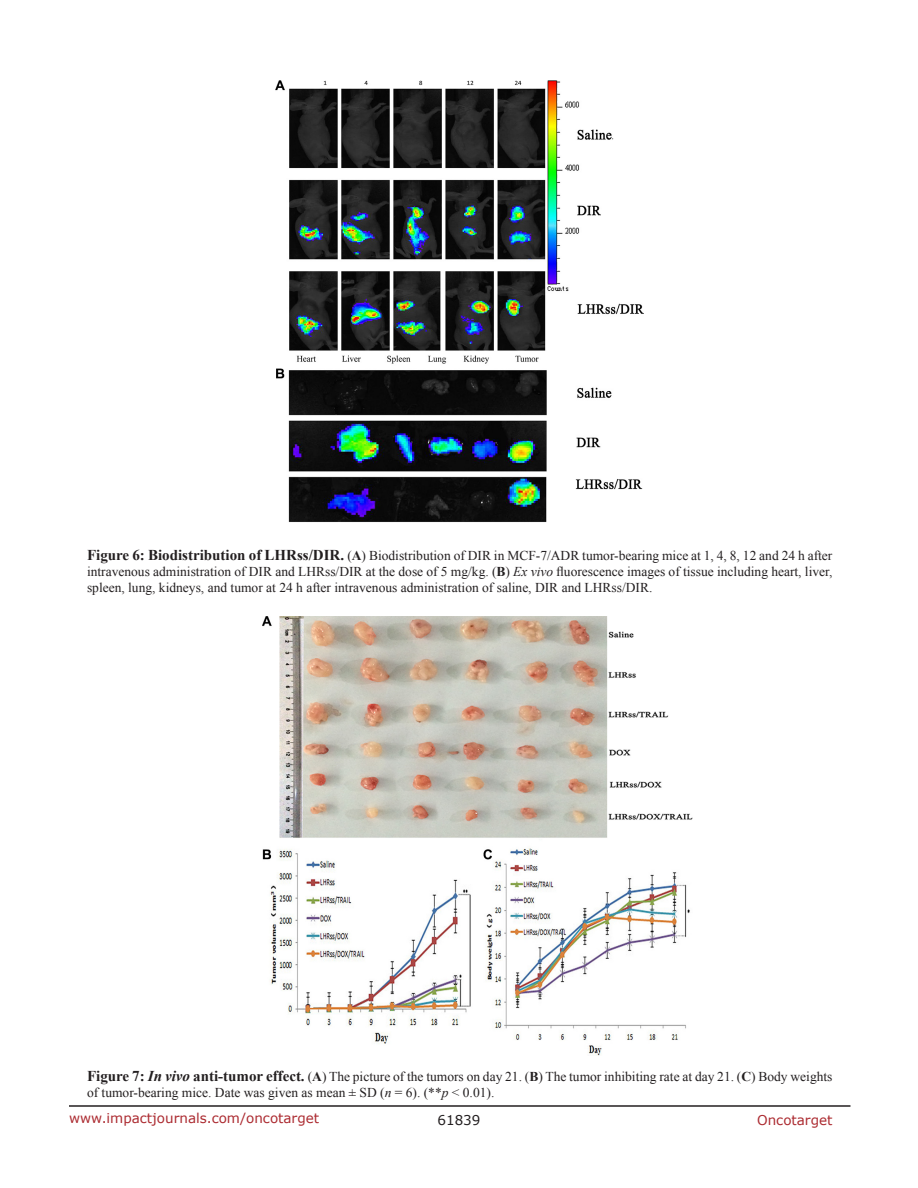
<style>
.page{position:relative;width:918px;height:1188px;background:#fff}
.page>*{position:absolute;margin:0;border:0;box-sizing:border-box;transform-origin:0 0}
.FigureText{font:13.5px/16.2px "Times New Roman";color:#231f20;text-align:justify}
.t1{font:13.5px "Verdana";color:#ac2b31}
.t2{font:13.5px "Verdana";color:#231f20}
.s1{font-weight:700;font-size:15px}
.s2{font-weight:700}
.s3{font-style:italic}
.s4{font-weight:700;font-style:italic;font-size:15px}
</style>
<div class="page">
<hr style="left:69px;top:1105px;width:781px;height:2px;background:#231f20">
<img style="left:276px;top:81px;width:368px;height:441px">
<img style="left:262px;top:616px;width:431px;height:440px">
<p class="FigureText" style="left:87px;top:547px;width:747px"><span class="s1">Figure 6: Biodistribution of LHRss/DIR.</span> (<span class="s2">A</span>) Biodistribution of DIR in MCF-7/ADR tumor-bearing mice at 1, 4, 8, 12 and 24 h after intravenous administration of DIR and LHRss/DIR at the dose of 5 mg/kg. (<span class="s2">B</span>) <span class="s3">Ex vivo</span> fluorescence images of tissue including heart, liver, spleen, lung, kidneys, and tumor at 24 h after intravenous administration of saline, DIR and LHRss/DIR.</p>
<p class="FigureText" style="left:87px;top:1068px;width:747px"><span class="s1">Figure 7:</span> <span class="s4">In vivo</span> <span class="s1">anti-tumor effect.</span> (<span class="s2">A</span>) The picture of the tumors on day 21. (<span class="s2">B</span>) The tumor inhibiting rate at day 21. (<span class="s2">C</span>) Body weights of tumor-bearing mice. Date was given as mean ± SD (<span class="s3">n</span> = 6). (**<span class="s3">p</span> &lt; 0.01).</p>
<p class="t1" style="left:69px;top:1109px;width:252px">www.impactjournals.com/oncotarget</p>
<p class="t2" style="left:438px;top:1111px;width:44px">61839</p>
<p class="t1" style="left:757px;top:1111px;width:77px">Oncotarget</p>
</div>
